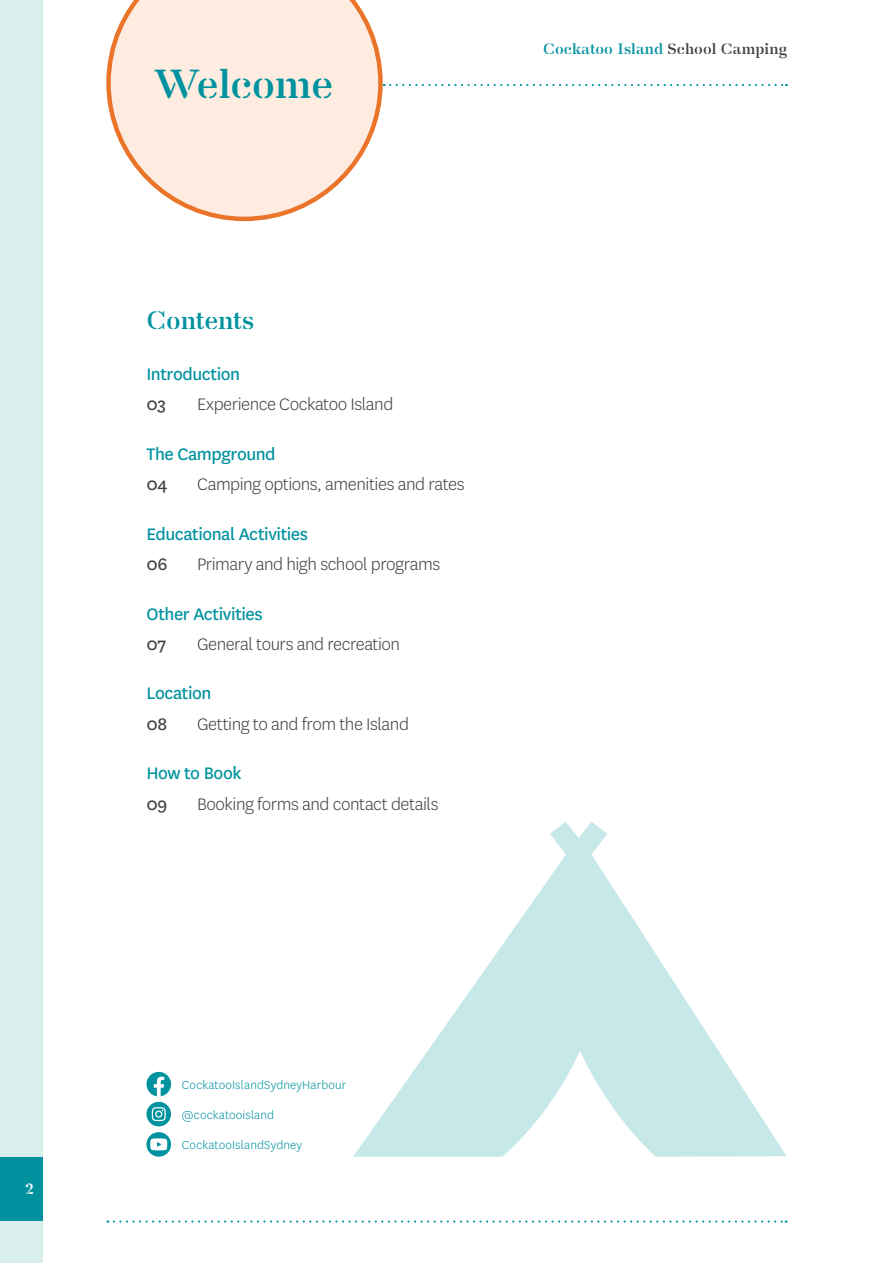
<style>
.page{position:relative;width:893px;height:1263px;background:#fff}
.page>*{position:absolute;margin:0;border:0;box-sizing:border-box;transform-origin:0 0}
.t1{font:700 40.5px "Danmark";letter-spacing:-.015em;color:#00929f}
.t2{font:700 25.35px "Danmark";letter-spacing:-.005em;color:#00929f}
.t3{font:300 19.5px "National";letter-spacing:-.025em;color:#414042}
.t4{font:19.5px "National";letter-spacing:-.025em;color:#00929f}
.t5{font:19.5px "National";letter-spacing:-.02em;color:#414042}
.t6{font:700 15px "Danmark";letter-spacing:.01em;color:#00929f}
.t7{font:700 15px "Danmark";color:#fff}
.t8{font:300 13.5px "National";letter-spacing:.01em;color:#00929f}
.s1{color:#414042}
</style>
<div class="page">
<div style="left:0;top:0;width:43px;height:1263px;background:#d8efee"></div>
<div style="left:0;top:1157px;width:43px;height:63px;background:#00929f"></div>
<svg style="left:114px;top:1220px;width:673px;height:2px"></svg>
<svg style="left:353px;top:821px;width:434px;height:336px"></svg>
<svg style="left:146px;top:1072px;width:25px;height:24px"></svg>
<div style="left:146px;top:1102px;width:25px;height:24px;background:#00929f;border-radius:50%"></div>
<svg style="left:152px;top:1107px;width:14px;height:14px"></svg>
<svg style="left:146px;top:1132px;width:25px;height:25px"></svg>
<svg style="left:150px;top:1138px;width:17px;height:12px"></svg>
<svg style="left:106px;top:0;width:277px;height:221px"></svg>
<svg style="left:384px;top:84px;width:403px;height:2px"></svg>
<p class="t7" style="left:25px;top:1180px;width:10px">2</p>
<h1 class="t1" style="left:154px;top:61px;width:181px">Welcome</h1>
<p class="t6" style="left:543px;top:40px;width:245px">Cockatoo Island <span class="s1">School Camping</span></p>
<p class="t2" style="left:146px;top:306px;width:109px">Contents</p>
<p class="t4" style="left:146px;top:361px;width:95px">Introduction</p>
<p class="t5" style="left:146px;top:391px;width:21px">03</p>
<p class="t3" style="left:197px;top:392px;width:198px">Experience Cockatoo Island</p>
<p class="t4" style="left:146px;top:441px;width:131px">The Campground</p>
<p class="t5" style="left:146px;top:471px;width:23px">04</p>
<p class="t3" style="left:197px;top:472px;width:269px">Camping options, amenities and rates</p>
<p class="t4" style="left:146px;top:521px;width:163px">Educational Activities</p>
<p class="t5" style="left:146px;top:551px;width:23px">06</p>
<p class="t3" style="left:197px;top:552px;width:245px">Primary and high school programs</p>
<p class="t4" style="left:146px;top:601px;width:118px">Other Activities</p>
<p class="t5" style="left:146px;top:631px;width:22px">07</p>
<p class="t3" style="left:197px;top:632px;width:205px">General tours and recreation</p>
<p class="t4" style="left:146px;top:680px;width:66px">Location</p>
<p class="t5" style="left:146px;top:711px;width:22px">08</p>
<p class="t3" style="left:197px;top:712px;width:213px">Getting to and from the Island</p>
<p class="t4" style="left:146px;top:760px;width:96px">How to Book</p>
<p class="t5" style="left:146px;top:791px;width:22px">09</p>
<p class="t3" style="left:197px;top:792px;width:243px">Booking forms and contact details</p>
<p class="t8" style="left:182px;top:1076px;width:166px">CockatooIslandSydneyHarbour</p>
<p class="t8" style="left:182px;top:1106px;width:94px">@cockatooisland</p>
<p class="t8" style="left:182px;top:1136px;width:122px">CockatooIslandSydney</p>
</div>
